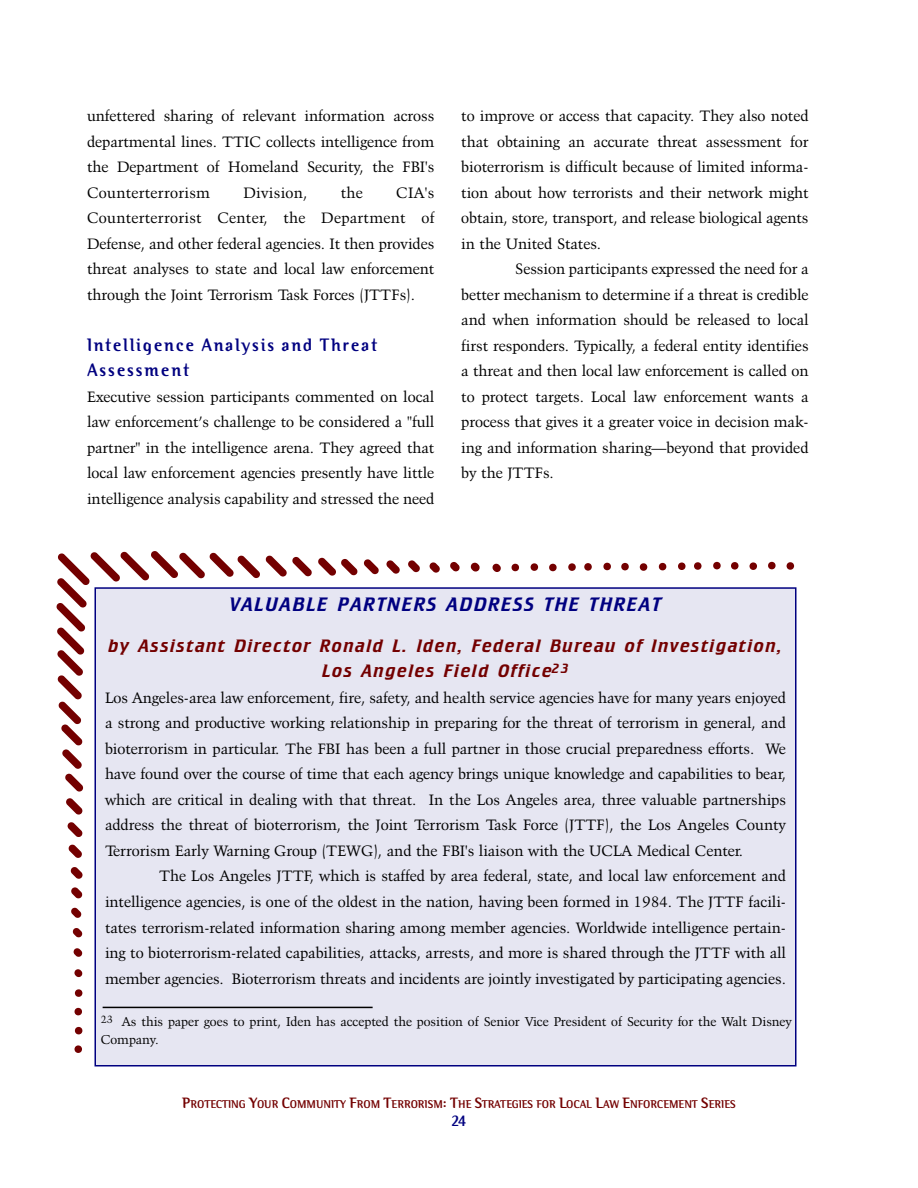
<style>
.page{position:relative;width:918px;height:1188px;background:#fff}
.page>*{position:absolute;margin:0;border:0;box-sizing:border-box;transform-origin:0 0}
.t1{font:italic 19.5px "Crillee BT";letter-spacing:.085em;color:#000080}
.t2{font:italic 18px/25.5px "Crillee BT";letter-spacing:.085em;color:#730000;text-align:center}
.t3{font:700 18px/25.5px "Binary ITC";letter-spacing:.085em;color:#000080}
.t4{font:15px/25.5px "Kuenstler 480 BT";color:#000;text-align:justify}
.t5{font:15px "Kuenstler 480 BT";letter-spacing:.025em;color:#000}
.t6{font:700 15px "Binary ITC";color:#000080}
.t7{font:12.75px/18px "Kuenstler 480 BT";color:#000}
.t8{font:700 11.25px "Binary ITC";color:#730000}
.s1{font-size:15px}
</style>
<div class="page">
<div style="left:95px;top:588px;width:701px;height:478px;background:#e6e6f2"></div>
<hr style="left:103px;top:1007px;width:270px;height:1px;background:#000">
<svg style="left:66px;top:798px;width:17px;height:17px"></svg>
<svg style="left:67px;top:822px;width:16px;height:15px"></svg>
<svg style="left:68px;top:844px;width:14px;height:14px"></svg>
<svg style="left:70px;top:867px;width:13px;height:12px"></svg>
<svg style="left:71px;top:887px;width:12px;height:12px"></svg>
<svg style="left:71px;top:907px;width:11px;height:11px"></svg>
<svg style="left:72px;top:928px;width:11px;height:10px"></svg>
<svg style="left:73px;top:948px;width:10px;height:9px"></svg>
<svg style="left:74px;top:969px;width:9px;height:8px"></svg>
<svg style="left:74px;top:1045px;width:8px;height:8px"></svg>
<svg style="left:75px;top:1027px;width:8px;height:8px"></svg>
<svg style="left:74px;top:1007px;width:8px;height:9px"></svg>
<svg style="left:75px;top:989px;width:8px;height:8px"></svg>
<svg style="left:568px;top:563px;width:8px;height:8px"></svg>
<svg style="left:549px;top:563px;width:8px;height:9px"></svg>
<svg style="left:530px;top:563px;width:8px;height:8px"></svg>
<svg style="left:511px;top:563px;width:8px;height:9px"></svg>
<svg style="left:603px;top:562px;width:8px;height:9px"></svg>
<svg style="left:584px;top:563px;width:8px;height:8px"></svg>
<svg style="left:639px;top:563px;width:9px;height:8px"></svg>
<svg style="left:621px;top:563px;width:8px;height:8px"></svg>
<svg style="left:678px;top:562px;width:8px;height:8px"></svg>
<svg style="left:658px;top:562px;width:9px;height:9px"></svg>
<svg style="left:713px;top:561px;width:8px;height:9px"></svg>
<svg style="left:694px;top:562px;width:8px;height:8px"></svg>
<svg style="left:749px;top:562px;width:8px;height:8px"></svg>
<svg style="left:731px;top:562px;width:8px;height:8px"></svg>
<svg style="left:786px;top:562px;width:8px;height:8px"></svg>
<svg style="left:768px;top:561px;width:8px;height:9px"></svg>
<svg style="left:56px;top:551px;width:256px;height:241px"></svg>
<svg style="left:318px;top:557px;width:40px;height:19px"></svg>
<svg style="left:364px;top:559px;width:15px;height:16px"></svg>
<svg style="left:386px;top:560px;width:14px;height:14px"></svg>
<svg style="left:408px;top:560px;width:12px;height:13px"></svg>
<svg style="left:429px;top:562px;width:11px;height:11px"></svg>
<svg style="left:450px;top:562px;width:10px;height:10px"></svg>
<svg style="left:470px;top:562px;width:10px;height:10px"></svg>
<svg style="left:492px;top:563px;width:9px;height:9px"></svg>
<p class="t4" style="left:87px;top:105px;width:349px">unfettered sharing of relevant information across departmental lines. TTIC collects intelligence from the Department of Homeland Security, the FBI's Counterterrorism</p>
<p class="t5" style="left:243px;top:187px;width:66px">Division,</p>
<p class="t4" style="left:341px;top:181px;width:24px">the</p>
<p class="t4" style="left:87px;top:181px;width:349px;text-indent:309px">CIA's Counterterrorist Center, the Department of Defense, and other federal agencies. It then provides threat analyses to state and local law enforcement through the Joint Terrorism Task Forces (JTTFs).</p>
<p class="t3" style="left:87px;top:334px;width:292px">Intelligence Analysis and Threat<br>Assessment</p>
<p class="t4" style="left:87px;top:385px;width:349px">Executive session participants commented on local law enforcement’s challenge to be considered a "full partner" in the intelligence arena. They agreed that local law enforcement agencies presently have little intelligence analysis capability and stressed the need</p>
<p class="t4" style="left:461px;top:105px;width:349px">to improve or access that capacity. They also noted that obtaining an accurate threat assessment for bioterrorism is difficult because of limited informa&shy;tion about how terrorists and their network might obtain, store, transport, and release biological agents in the United States.</p>
<p class="t4" style="left:461px;top:258px;width:349px;text-indent:54px">Session participants expressed the need for a better mechanism to determine if a threat is credible and when information should be released to local first responders. Typically, a federal entity identifies a threat and then local law enforcement is called on to protect targets. Local law enforcement wants a process that gives it a greater voice in decision mak&shy;ing and information sharing—beyond that provided by the JTTFs.</p>
<h1 class="t1" style="left:230px;top:597px;width:433px">VALUABLE PARTNERS ADDRESS THE THREAT</h1>
<p class="t2" style="left:109px;top:635px;width:675px">by Assistant Director Ronald L. Iden, Federal Bureau of Investigation,<br>Los Angeles Field Office<sup>23</sup></p>
<p class="t4" style="left:105px;top:686px;width:683px">Los Angeles-area law enforcement, fire, safety, and health service agencies have for many years enjoyed a strong and productive working relationship in preparing for the threat of terrorism in general, and bioterrorism in particular. The FBI has been a full partner in those crucial preparedness efforts. We have found over the course of time that each agency brings unique knowledge and capabilities to bear, which are critical in dealing with that threat. In the Los Angeles area, three valuable partnerships address the threat of bioterrorism, the Joint Terrorism Task Force (JTTF), the Los Angeles County Terrorism Early Warning Group (TEWG), and the FBI's liaison with the UCLA Medical Center.</p>
<p class="t4" style="left:105px;top:865px;width:683px;text-indent:54px">The Los Angeles JTTF, which is staffed by area federal, state, and local law enforcement and intelligence agencies, is one of the oldest in the nation, having been formed in 1984. The JTTF facili&shy;tates terrorism-related information sharing among member agencies. Worldwide intelligence pertain&shy;ing to bioterrorism-related capabilities, attacks, arrests, and more is shared through the JTTF with all member agencies. Bioterrorism threats and incidents are jointly investigated by participating agencies.</p>
<p class="t7" style="left:101px;top:1014px;width:693px"><sup>23</sup> As this paper goes to print, Iden has accepted the position of Senior Vice President of Security for the Walt Disney<br>Company.</p>
<p class="t8" style="left:182px;top:1100px;width:555px"><span class="s1">P</span>ROTECTING <span class="s1">Y</span>OUR <span class="s1">C</span>OMMUNITY <span class="s1">F</span>ROM <span class="s1">T</span>ERRORISM<span class="s1">: T</span>HE <span class="s1">S</span>TRATEGIES FOR <span class="s1">L</span>OCAL <span class="s1">L</span>AW <span class="s1">E</span>NFORCEMENT <span class="s1">S</span>ERIES</p>
<p class="t6" style="left:452px;top:1116px;width:16px">24</p>
</div>
